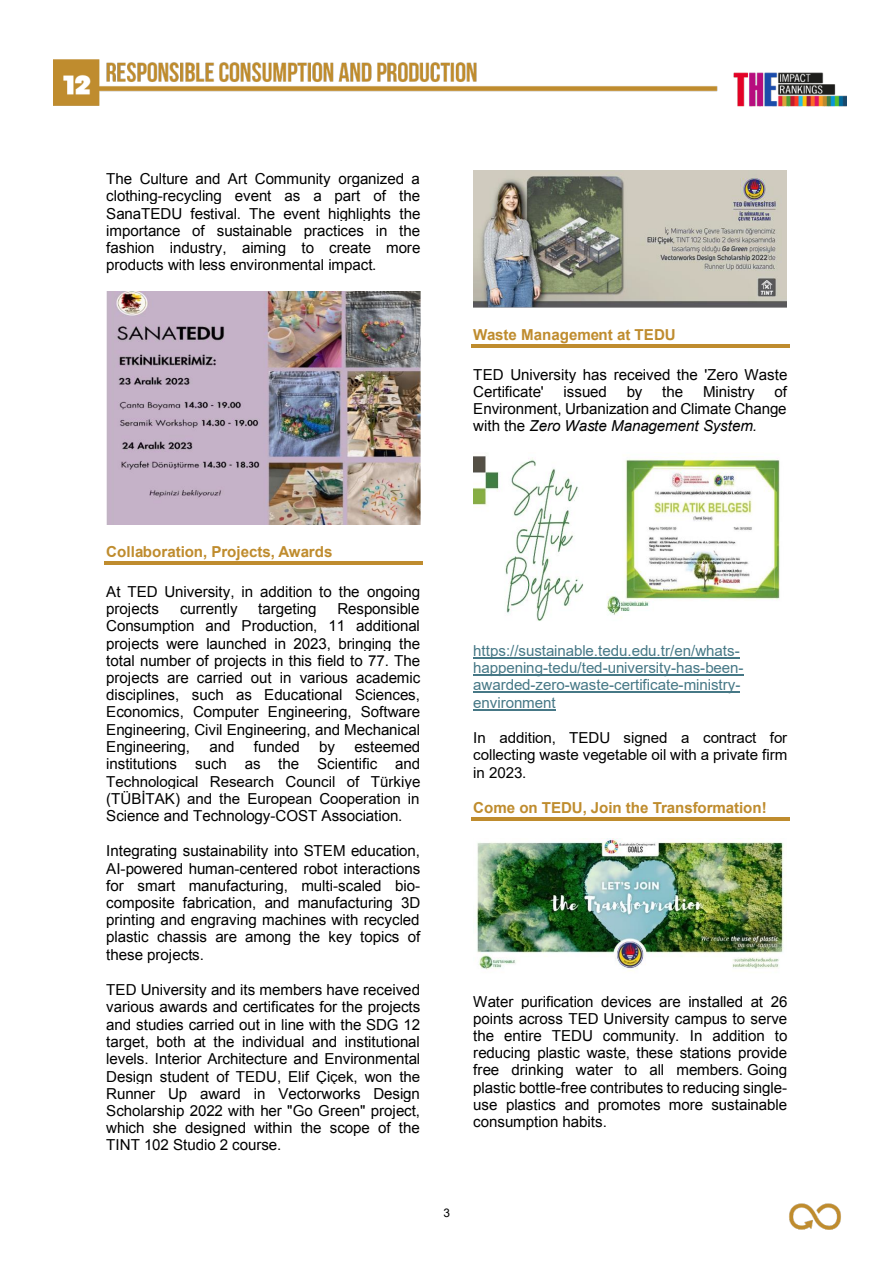
<style>
.page{position:relative;width:893px;height:1263px;background:#fff}
.page>*{position:absolute;margin:0;border:0;box-sizing:border-box;transform-origin:0 0}
.t1{font:15.15px/17.2px "Arial";letter-spacing:-.01em;color:#000;text-align:justify}
.t2{font:15.15px/17.2px "Arial";letter-spacing:-.01em;color:#467886}
.t3{font:700 15.15px "Arial";letter-spacing:-.01em;color:#bf8c2e}
.t4{font:11.85px "Arial";color:#000}
.s1{font-style:italic}
</style>
<div class="page">
<img style="left:789px;top:1203px;width:52px;height:26px">
<img style="left:53px;top:59px;width:793px;height:48px">
<div style="left:104px;top:286px;width:318px;height:239px;background:linear-gradient(to right,#fff,#fff)"></div>
<hr style="left:104px;top:561px;width:318px;height:4px;background:#bf8c2e">
<hr style="left:471px;top:345px;width:318px;height:3px;background:#bf8c2e">
<hr style="left:473px;top:657px;width:266px;height:1px;background:#467886">
<hr style="left:473px;top:674px;width:270px;height:2px;background:#467886">
<hr style="left:473px;top:692px;width:267px;height:1px;background:#467886">
<hr style="left:473px;top:709px;width:83px;height:1px;background:#467886">
<hr style="left:471px;top:818px;width:318px;height:3px;background:#bf8c2e">
<img style="left:106px;top:292px;width:315px;height:232px">
<img style="left:473px;top:170px;width:313px;height:138px">
<img style="left:473px;top:456px;width:307px;height:165px">
<img style="left:477px;top:839px;width:307px;height:132px">
<p class="t1" style="left:106px;top:170px;width:316px">The Culture and Art Community organized a clothing-recycling event as a part of the SanaTEDU festival. The event highlights the importance of sustainable practices in the fashion industry, aiming to create more products with less environmental impact.</p>
<p class="t3" style="left:473px;top:324px;width:204px">Waste Management at TEDU</p>
<p class="t1" style="left:473px;top:366px;width:316px">TED University has received the 'Zero Waste<br>Certificate'</p>
<p class="t1" style="left:473px;top:383px;width:315px;text-indent:301px">of Environment, Urbanization and Climate Change with the <span class="s1">Zero Waste Management System.</span></p>
<p class="t1" style="left:564px;top:383px;width:45px">issued</p>
<p class="t1" style="left:627px;top:383px;width:17px">by</p>
<p class="t1" style="left:662px;top:383px;width:23px">the</p>
<p class="t1" style="left:703px;top:383px;width:53px">Ministry</p>
<p class="t3" style="left:106px;top:541px;width:228px">Collaboration, Projects, Awards</p>
<p class="t1" style="left:106px;top:583px;width:315px">At TED University, in addition to the ongoing projects</p>
<p class="t1" style="left:106px;top:600px;width:316px;text-indent:231px">Responsible Consumption and Production, 11 additional projects were launched in 2023, bringing the total number of projects in this field to 77. The projects are carried out in various academic disciplines, such as Educational Sciences, Economics, Computer Engineering, Software Engineering, Civil Engineering, and Mechanical Engineering,</p>
<p class="t1" style="left:180px;top:600px;width:59px">currently</p>
<p class="t1" style="left:258px;top:600px;width:60px">targeting</p>
<p class="t1" style="left:210px;top:738px;width:26px">and</p>
<p class="t1" style="left:254px;top:738px;width:47px">funded</p>
<p class="t1" style="left:319px;top:738px;width:17px">by</p>
<p class="t1" style="left:106px;top:738px;width:316px;text-indent:248px">esteemed institutions such as the Scientific and Technological Research Council of Türkiye (TÜBİTAK) and the European Cooperation in Science and Technology-COST Association.</p>
<p class="t1" style="left:106px;top:843px;width:316px">Integrating sustainability into STEM education, AI-powered human-centered robot interactions for smart manufacturing, multi-scaled bio&shy;composite fabrication, and manufacturing 3D printing and engraving machines with recycled plastic chassis are among the key topics of these projects.</p>
<p class="t1" style="left:106px;top:981px;width:316px">TED University and its members have received various awards and certificates for the projects and studies carried out in line with the SDG 12 target, both at the individual and institutional levels. Interior Architecture and Environmental Design student of TEDU, Elif Çiçek, won the Runner Up award in Vectorworks Design Scholarship 2022 with her "Go Green" project, which she designed within the scope of the TINT 102 Studio 2 course.</p>
<p class="t4" style="left:443px;top:1204px;width:8px">3</p>
<p class="t2" style="left:473px;top:642px;width:272px">https://sustainable.tedu.edu.tr/en/whats&shy;happening-tedu/ted-university-has-been&shy;awarded-zero-waste-certificate-ministry&shy;environment</p>
<p class="t1" style="left:473px;top:729px;width:315px">In addition, TEDU signed a contract for collecting waste vegetable oil with a private firm in 2023.</p>
<p class="t3" style="left:473px;top:797px;width:295px">Come on TEDU, Join the Transformation!</p>
<p class="t1" style="left:473px;top:993px;width:316px">Water purification devices are installed at 26 points across TED University campus to serve the entire TEDU community. In addition to reducing plastic waste, these stations provide free drinking water to all members. Going plastic bottle-free contributes to reducing single&shy;use plastics and promotes more sustainable consumption habits.</p>
</div>
